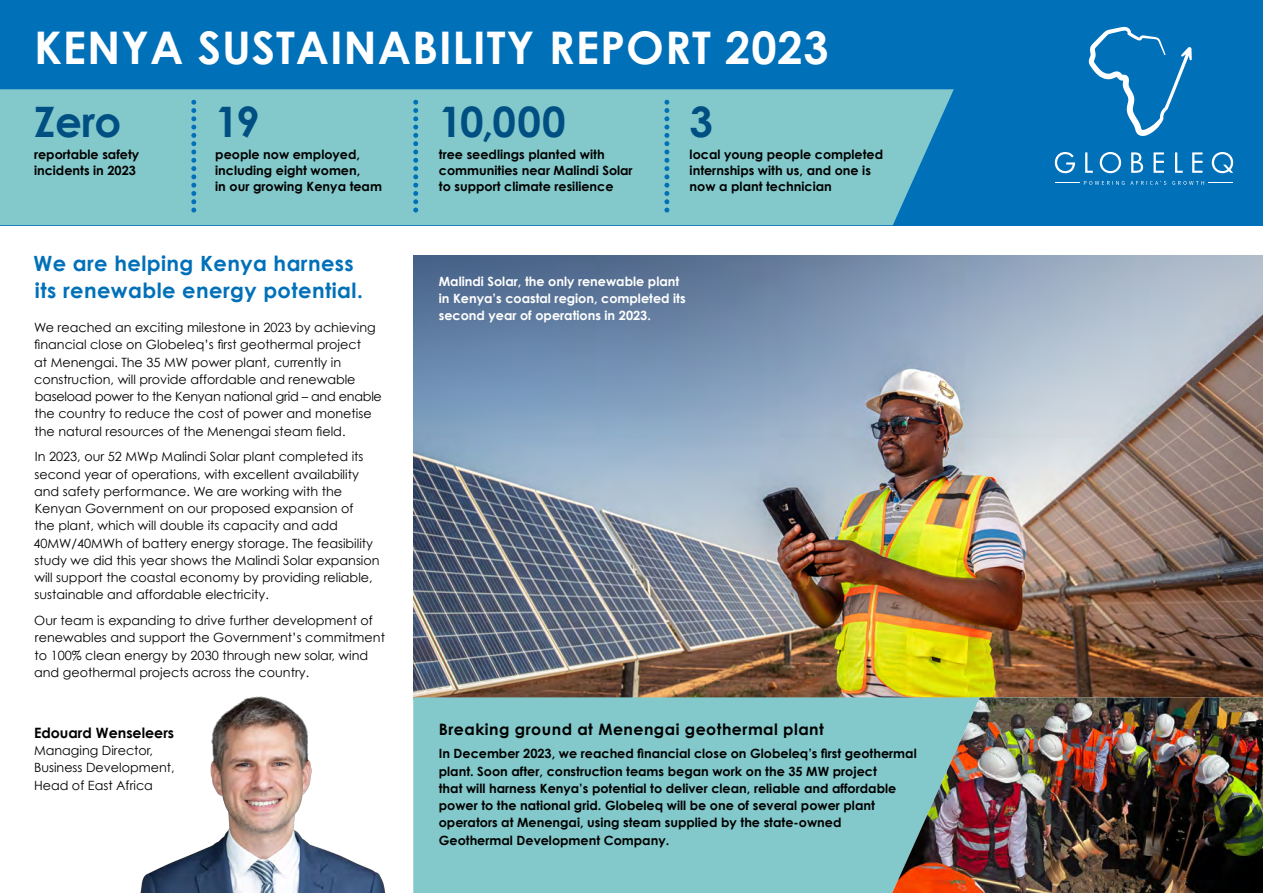
<style>
.page{position:relative;width:1263px;height:893px;background:#fff}
.page>*{position:absolute;margin:0;border:0;box-sizing:border-box;transform-origin:0 0}
.t1{font:700 45px "Century Gothic";letter-spacing:.02em;color:#fff}
.t2{font:700 42px "Century Gothic";color:#004f83}
.t3{font:700 21px/27px "Century Gothic";letter-spacing:.02em;color:#0070b9}
.t4{font:700 15.75px "Century Gothic";letter-spacing:.03em;color:#000}
.t5{font:700 14.25px "Century Gothic";color:#000}
.t6{font:12.75px/17.2px "Century Gothic";color:#000}
.t7{font:700 12.75px/15.8px "Century Gothic";color:#000}
.t8{font:700 12.75px/17.2px "Century Gothic";color:#fff}
</style>
<div class="page">
<div style="left:0;top:0;width:1263px;height:225px;background:#0070b9"></div>
<div style="left:0;top:89px;width:954px;height:136px;background:#83c9cb"></div>
<svg style="left:1055px;top:181px;width:111px;height:4px"></svg>
<svg style="left:1172px;top:181px;width:61px;height:4px"></svg>
<svg style="left:1055px;top:152px;width:20px;height:21px"></svg>
<svg style="left:1085px;top:152px;width:8px;height:21px"></svg>
<svg style="left:1100px;top:152px;width:21px;height:21px"></svg>
<svg style="left:1131px;top:152px;width:12px;height:21px"></svg>
<svg style="left:1153px;top:152px;width:11px;height:21px"></svg>
<svg style="left:1175px;top:152px;width:8px;height:21px"></svg>
<svg style="left:1192px;top:152px;width:10px;height:21px"></svg>
<svg style="left:1212px;top:152px;width:21px;height:21px"></svg>
<svg style="left:1089px;top:27px;width:103px;height:109px"></svg>
<svg style="left:191px;top:100px;width:5px;height:112px"></svg>
<svg style="left:413px;top:100px;width:5px;height:112px"></svg>
<svg style="left:664px;top:100px;width:5px;height:112px"></svg>
<img style="left:413px;top:255px;width:850px;height:442px">
<div style="left:413px;top:697px;width:479px;height:196px;background:#83c9cb"></div>
<img style="left:892px;top:697px;width:371px;height:196px">
<img style="left:140px;top:696px;width:245px;height:197px">
<h1 class="t1" style="left:34px;top:19px;width:796px">KENYA SUSTAINABILITY REPORT 2023</h1>
<h2 class="t2" style="left:34px;top:95px;width:89px">Zero</h2>
<p class="t7" style="left:34px;top:146px;width:107px">reportable safety incidents in 2023</p>
<h2 class="t2" style="left:215px;top:95px;width:46px">19</h2>
<p class="t7" style="left:215px;top:146px;width:168px">people now employed, including eight women,<br>in our growing Kenya team</p>
<h3 class="t3" style="left:33px;top:249px;width:331px">We are helping Kenya harness its renewable energy potential.</h3>
<p class="t6" style="left:34px;top:319px;width:349px">We reached an exciting milestone in 2023 by achieving financial close on Globeleq’s first geothermal project<br>at Menengai. The 35 MW power plant, currently in construction, will provide affordable and renewable baseload power to the Kenyan national grid – and enable the country to reduce the cost of power and monetise the natural resources of the Menengai steam field.</p>
<p class="t6" style="left:33px;top:448px;width:348px">In 2023, our 52 MWp Malindi Solar plant completed its second year of operations, with excellent availability and safety performance. We are working with the Kenyan Government on our proposed expansion of<br>the plant, which will double its capacity and add 40MW/40MWh of battery energy storage. The feasibility study we did this year shows the Malindi Solar expansion will support the coastal economy by providing reliable, sustainable and affordable electricity.</p>
<p class="t6" style="left:34px;top:612px;width:352px">Our team is expanding to drive further development of renewables and support the Government’s commitment to 100% clean energy by 2030 through new solar, wind and geothermal projects across the country.</p>
<p class="t5" style="left:34px;top:724px;width:142px">Edouard Wenseleers</p>
<p class="t6" style="left:34px;top:742px;width:142px">Managing Director,<br>Business Development,<br>Head of East Africa</p>
<h2 class="t2" style="left:439px;top:95px;width:128px">10,000</h2>
<p class="t7" style="left:439px;top:146px;width:195px">tree seedlings planted with communities near Malindi Solar to support climate resilience</p>
<h2 class="t2" style="left:690px;top:95px;width:25px">3</h2>
<p class="t7" style="left:690px;top:146px;width:195px">local young people completed internships with us, and one is now a plant technician</p>
<p class="t8" style="left:439px;top:272px;width:248px">Malindi Solar, the only renewable plant in Kenya’s coastal region, completed its second year of operations in 2023.</p>
<p class="t4" style="left:439px;top:719px;width:387px">Breaking ground at Menengai geothermal plant</p>
<p class="t7" style="left:439px;top:745px;width:479px;line-height:17.2px">In December 2023, we reached financial close on Globeleq’s first geothermal plant. Soon after, construction teams began work on the 35 MW project<br>that will harness Kenya’s potential to deliver clean, reliable and affordable power to the national grid. Globeleq will be one of several power plant operators at Menengai, using steam supplied by the state-owned Geothermal Development Company.</p>
</div>
